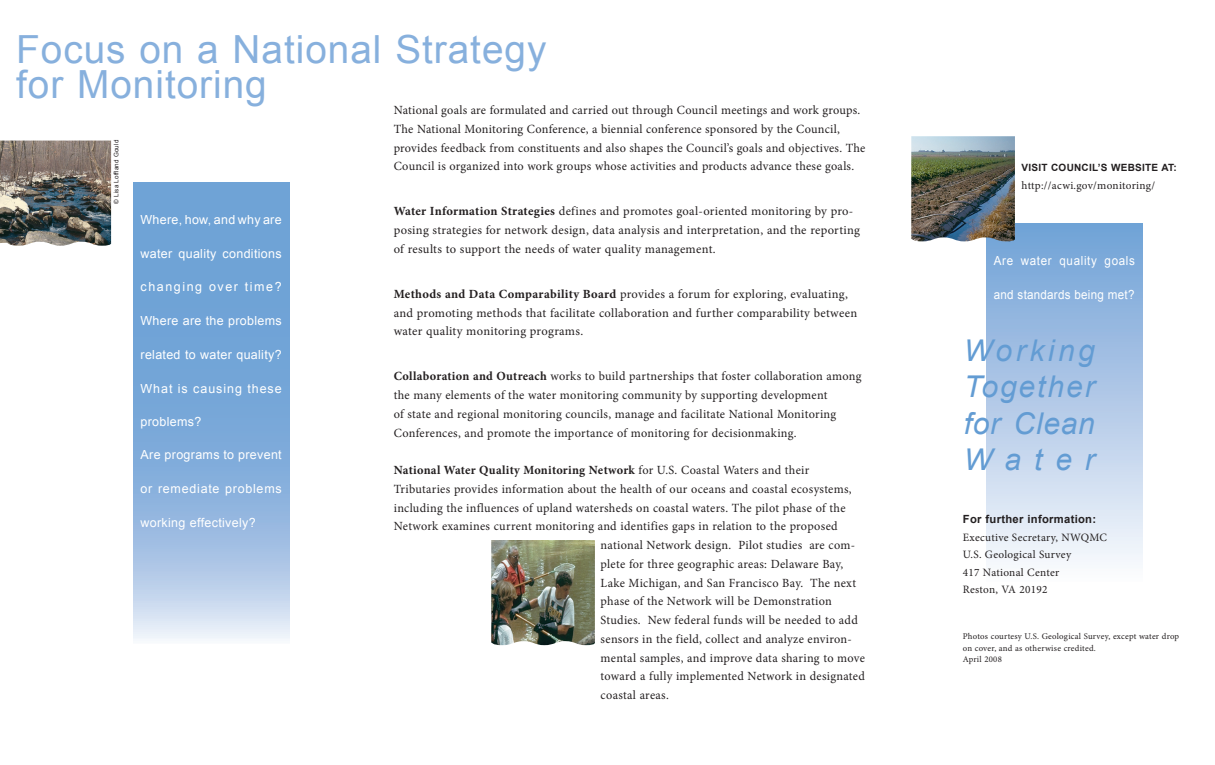
<style>
.page{position:relative;width:1215px;height:765px;background:#fff}
.page>*{position:absolute;margin:0;border:0;box-sizing:border-box;transform-origin:0 0}
.Tint_blue_head{font:38.75px/35px "Arial";letter-spacing:.025em;color:#87b0dd}
.Bold_headline{font:italic 30px/36.2px "Arial";letter-spacing:.065em;color:#639cd3;text-align:justify}
.t1{font:12.5px/18.8px "Minion Pro";letter-spacing:.02em;color:#231f20}
.Bold_headline-2{font:12.5px "Arial";letter-spacing:.025em;color:#fff}
.t2{font:700 12.5px "Minion Pro";letter-spacing:.02em;color:#231f20}
.Bold_headline-3{font:12.5px "Arial";letter-spacing:.025em;color:#fff;scale:.93 1}
.Bold_headline-4{font:12.5px "Arial";letter-spacing:.055em;color:#fff;scale:.93 1}
.Bold_headline-5{font:12.5px "Arial";letter-spacing:.06em;color:#fff}
.Bold_headline-6{font:12.5px "Arial";letter-spacing:.075em;color:#fff}
.Bold_headline-7{font:12.5px "Arial";letter-spacing:.125em;color:#fff}
.t3{font:11.25px/17.5px "Minion Pro";letter-spacing:.025em;color:#231f20}
.t4{font:700 11.25px "Arial";letter-spacing:.025em;color:#231f20}
.t5{font:700 10px "Arial";letter-spacing:.025em;color:#231f20}
.t6{font:8.75px/11.2px "Minion Pro";letter-spacing:.025em;color:#231f20}
.t7{font:6.25px "Arial";letter-spacing:.025em;color:#231f20}
.s1{font-weight:700}
.s2{font-weight:400}
</style>
<div class="page">
<svg style="left:133px;top:183px;width:156px;height:456px;background:#88b1dd"></svg>
<img style="left:0;top:141px;width:112px;height:105px">
<div style="left:986px;top:224px;width:157px;height:357px;background:linear-gradient(to bottom,#6e9fd5,#faf9fd)"></div>
<img style="left:491px;top:540px;width:104px;height:105px">
<img style="left:911px;top:136px;width:104px;height:105px">
<p class="Tint_blue_head" style="left:16px;top:33px;width:532px">Focus on a National Strategy for Monitoring</p>
<p class="t7" style="left:112px;top:204px;width:65px;rotate:-90deg">© Lisa Loffland Gould</p>
<p class="Bold_headline-2" style="left:141px;top:211px;width:143px">Where, how, and why are</p>
<p class="Bold_headline-2" style="left:141px;top:245px;width:143px">water quality conditions</p>
<p class="Bold_headline-7" style="left:141px;top:279px;width:143px">changing over time?</p>
<p class="Bold_headline-2" style="left:141px;top:312px;width:143px">Where are the problems</p>
<p class="Bold_headline-2" style="left:141px;top:346px;width:143px">related to water quality?</p>
<p class="Bold_headline-6" style="left:141px;top:380px;width:143px">What is causing these</p>
<p class="Bold_headline-2" style="left:141px;top:414px;width:62px">problems?</p>
<p class="Bold_headline-2" style="left:141px;top:447px;width:143px">Are programs to prevent</p>
<p class="Bold_headline-5" style="left:141px;top:480px;width:143px">or remediate problems</p>
<p class="Bold_headline-2" style="left:141px;top:514px;width:117px">working effectively?</p>
<p class="t1" style="left:394px;top:101px;width:473px">National goals are formulated and carried out through Council meetings and work groups.<br>The National Monitoring Conference, a biennial conference sponsored by the Council, provides feedback from constituents and also shapes the Council’s goals and objectives. The Council is organized into work groups whose activities and products advance these goals.</p>
<p class="t1" style="left:394px;top:202px;width:468px"><span class="s1">Water Information Strategies</span> defines and promotes goal-oriented monitoring by pro&shy;posing strategies for network design, data analysis and interpretation, and the reporting of results to support the needs of water quality management.</p>
<p class="t1" style="left:394px;top:285px;width:465px"><span class="s1">Methods and Data Comparability Board</span> provides a forum for exploring, evaluating, and promoting methods that facilitate collaboration and further comparability between water quality monitoring programs.</p>
<p class="t1" style="left:394px;top:367px;width:469px"><span class="s1">Collaboration and Outreach</span> works to build partnerships that foster collaboration among the many elements of the water monitoring community by supporting development<br>of state and regional monitoring councils, manage and facilitate National Monitoring Conferences, and promote the importance of monitoring for decisionmaking.</p>
<p class="t2" style="left:394px;top:461px;width:417px">National Water Quality Monitoring Network <span class="s2">for U.S. Coastal Waters and their</span></p>
<p class="t1" style="left:394px;top:480px;width:459px">Tributaries provides information about the health of our oceans and coastal ecosystems,</p>
<p class="t1" style="left:394px;top:498px;width:453px">including the influences of upland watersheds on coastal waters. The pilot phase of the</p>
<p class="t1" style="left:394px;top:517px;width:445px">Network examines current monitoring and identifies gaps in relation to the proposed</p>
<p class="t1" style="left:601px;top:536px;width:256px">national Network design. Pilot studies are com-</p>
<p class="t1" style="left:601px;top:555px;width:244px">plete for three geographic areas: Delaware Bay,</p>
<p class="t1" style="left:601px;top:573px;width:257px">Lake Michigan, and San Francisco Bay. The next</p>
<p class="t1" style="left:601px;top:592px;width:233px">phase of the Network will be Demonstration</p>
<p class="t1" style="left:601px;top:611px;width:259px">Studies. New federal funds will be needed to add</p>
<p class="t1" style="left:601px;top:630px;width:253px">sensors in the field, collect and analyze environ-</p>
<p class="t1" style="left:601px;top:648px;width:266px">mental samples, and improve data sharing to move</p>
<p class="t1" style="left:601px;top:667px;width:266px">toward a fully implemented Network in designated</p>
<p class="t1" style="left:601px;top:686px;width:70px">coastal areas.</p>
<p class="t5" style="left:1022px;top:161px;width:157px">VISIT COUNCIL’S WEBSITE AT:</p>
<p class="t3" style="left:1022px;top:176px;width:135px">http://acwi.gov/monitoring/</p>
<p class="Bold_headline-4" style="left:994px;top:252px;width:153px">Are water quality goals</p>
<p class="Bold_headline-3" style="left:994px;top:286px;width:153px">and standards being met?</p>
<p class="Bold_headline" style="left:964px;top:333px;width:133px">Working Together for Clean Water</p>
<p class="t4" style="left:963px;top:512px;width:135px">For further information:</p>
<p class="t3" style="left:963px;top:528px;width:146px">Executive Secretary, NWQMC<br>U.S. Geological Survey</p>
<p class="t3" style="left:963px;top:563px;width:98px">417 National Center</p>
<p class="t3" style="left:963px;top:581px;width:86px">Reston, VA 20192</p>
<p class="t6" style="left:963px;top:631px;width:218px">Photos courtesy U.S. Geological Survey, except water drop on cover, and as otherwise credited.</p>
<p class="t6" style="left:963px;top:654px;width:41px">April 2008</p>
</div>
